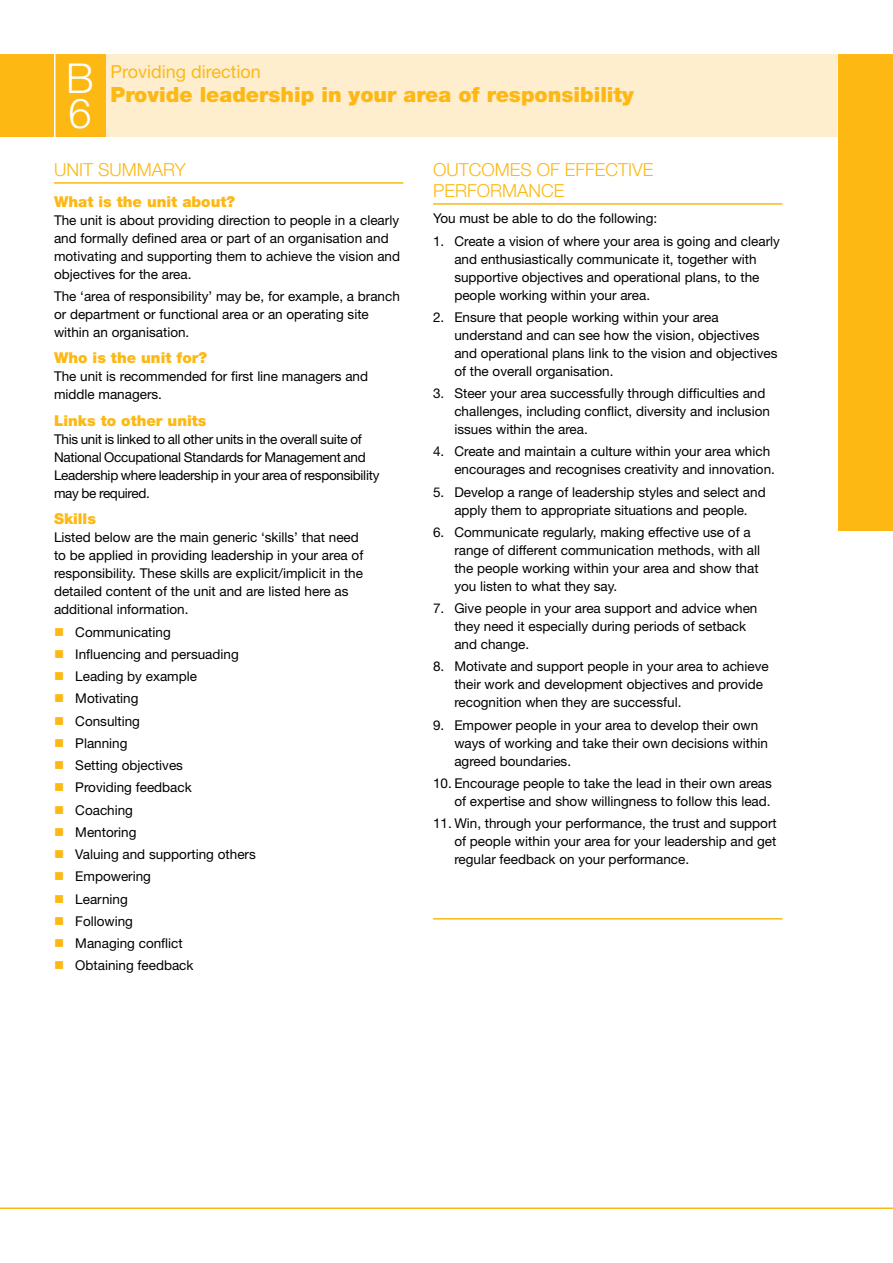
<style>
.page{position:relative;width:893px;height:1263px;background:#fff}
.page>*{position:absolute;margin:0;border:0;box-sizing:border-box;transform-origin:0 0}
.t1{font:300 41.4px/35.1px "Helvetica Neue";color:#fff}
.t2{font:900 21px "Helvetica Neue";color:#fdb813}
.t3{font:300 18px/21px "Helvetica Neue";color:#fdb813}
.t4{font:18px "Helvetica Neue";color:#fdb813}
.t5{font:900 15px "Helvetica Neue";color:#fdb813}
.t6{font:13.5px/18px "Helvetica Neue";color:#000}
.t7{font:13.5px/18px "Helvetica Neue";letter-spacing:-.02em;color:#000}
</style>
<div class="page">
<hr style="left:0;top:1207px;width:893px;height:2px;background:#fdb813">
<div style="left:55px;top:54px;width:838px;height:82px;background:#ffeece"></div>
<div style="left:0;top:54px;width:105px;height:82px;background:#fdb813"></div>
<hr style="left:54px;top:53px;width:2px;height:85px;background:#fff">
<hr style="left:837px;top:53px;width:2px;height:85px;background:#fff">
<div style="left:839px;top:54px;width:54px;height:476px;background:#fdb813"></div>
<hr style="left:54px;top:182px;width:349px;height:2px;background:#fdb813">
<hr style="left:433px;top:203px;width:349px;height:2px;background:#fdb813">
<hr style="left:433px;top:918px;width:349px;height:1px;background:#fdb813">
<h1 class="t1" style="left:66px;top:59px;width:29px">B<br>6</h1>
<h3 class="t4" style="left:111px;top:61px;width:152px">Providing direction</h3>
<h2 class="t2" style="left:111px;top:82px;width:525px">Provide leadership in your area of responsibility</h2>
<h3 class="t3" style="left:54px;top:158px;width:133px">UNIT SUMMARY</h3>
<p class="t5" style="left:54px;top:192px;width:183px">What is the unit about?</p>
<p class="t6" style="left:54px;top:211px;width:348px">The unit is about providing direction to people in a clearly and formally defined area or part of an organisation and motivating and supporting them to achieve the vision and objectives for the area.</p>
<p class="t6" style="left:54px;top:287px;width:347px">The ‘area of responsibility’ may be, for example, a branch or department or functional area or an operating site within an organisation.</p>
<p class="t5" style="left:54px;top:349px;width:155px">Who is the unit for?</p>
<p class="t6" style="left:54px;top:367px;width:316px">The unit is recommended for first line managers and middle managers.</p>
<p class="t5" style="left:54px;top:411px;width:154px">Links to other units</p>
<p class="t7" style="left:54px;top:430px;width:327px">This unit is linked to all other units in the overall suite of National Occupational Standards for Management and Leadership where leadership in your area of responsibility may be required.</p>
<p class="t5" style="left:54px;top:510px;width:43px">Skills</p>
<p class="t6" style="left:54px;top:528px;width:311px">Listed below are the main generic ‘skills’ that need to be applied in providing leadership in your area of responsibility. These skills are explicit/implicit in the detailed content of the unit and are listed here as additional information.</p>
<p class="t6" style="left:75px;top:620px;width:182px;line-height:22.2px">Communicating<br>Influencing and persuading<br>Leading by example<br>Motivating<br>Consulting<br>Planning<br>Setting objectives<br>Providing feedback<br>Coaching<br>Mentoring<br>Valuing and supporting others<br>Empowering<br>Learning<br>Following<br>Managing conflict<br>Obtaining feedback</p>
<h3 class="t3" style="left:433px;top:158px;width:222px">OUTCOMES OF EFFECTIVE<br>PERFORMANCE</h3>
<p class="t6" style="left:433px;top:209px;width:226px">You must be able to do the following:</p>
<p class="t6" style="left:454px;top:232px;width:327px;text-indent:-21px">1. Create a vision of where your area is going and clearly and enthusiastically communicate it, together with supportive objectives and operational plans, to the people working within your area.</p>
<p class="t6" style="left:454px;top:308px;width:325px;text-indent:-21px">2. Ensure that people working within your area understand and can see how the vision, objectives and operational plans link to the vision and objectives of the overall organisation.</p>
<p class="t6" style="left:454px;top:384px;width:317px;text-indent:-21px">3. Steer your area successfully through difficulties and challenges, including conflict, diversity and inclusion issues within the area.</p>
<p class="t6" style="left:454px;top:442px;width:322px;text-indent:-21px">4. Create and maintain a culture within your area which encourages and recognises creativity and innovation.</p>
<p class="t6" style="left:433px;top:482px;width:334px;text-align:center">5. Develop a range of leadership styles and select and apply them to appropriate situations and people.</p>
<p class="t6" style="left:454px;top:523px;width:307px;text-indent:-21px">6. Communicate regularly, making effective use of a range of different communication methods, with all the people working within your area and show that you listen to what they say.</p>
<p class="t6" style="left:454px;top:599px;width:305px;text-indent:-21px">7. Give people in your area support and advice when they need it especially during periods of setback and change.</p>
<p class="t6" style="left:454px;top:657px;width:316px;text-indent:-21px">8. Motivate and support people in your area to achieve their work and development objectives and provide recognition when they are successful.</p>
<p class="t6" style="left:454px;top:715px;width:315px;text-indent:-21px">9. Empower people in your area to develop their own ways of working and take their own decisions within agreed boundaries.</p>
<p class="t6" style="left:433px;top:774px;width:340px;text-align:right">10. Encourage people to take the lead in their own areas of expertise and show willingness to follow this lead.</p>
<p class="t6" style="left:454px;top:814px;width:324px;text-align:justify;text-indent:-21px">11. Win, through your performance, the trust and support of people within your area for your leadership and get regular feedback on your performance.</p>
</div>
